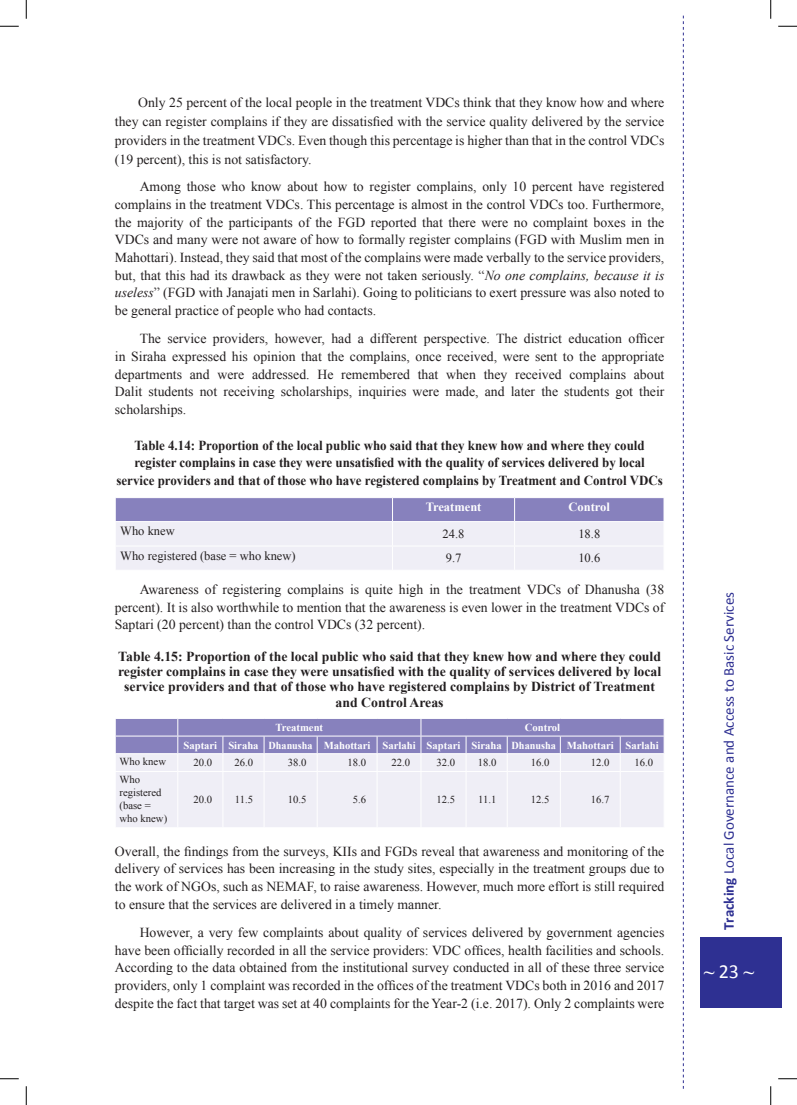
<style>
.page{position:relative;width:797px;height:1105px;background:#fff}
.page>*{position:absolute;margin:0;border:0;box-sizing:border-box;transform-origin:0 0}
.t1{font:700 20px "Times New Roman";color:#fff}
.t2{font:15px "Calibri";color:#2e3092}
.t3{font:13.75px/17.8px "Times New Roman";color:#231f20;text-align:justify}
.t4{font:700 13.75px/15.1px "Times New Roman";color:#231f20;text-align:center}
.t5{font:700 13.75px/17.8px "Times New Roman";color:#231f20;text-align:center;scale:.94 1}
.t6{font:12.5px "Times New Roman";color:#231f20}
.t7{font:700 12.5px "Times New Roman";color:#fff}
.t8{font:10.62px/12.8px "Times New Roman";color:#231f20}
.t9{font:700 10.62px/17.6px "Times New Roman";color:#fff}
.s1{font-style:italic}
.s2{font-weight:700}
.s3{font-family:"Calibri";font-weight:400}
</style>
<div class="page">
<div style="left:699px;top:937px;width:82px;height:71px;background:#2e3092"></div>
<svg style="left:683px;top:16px;width:1px;height:1073px"></svg>
<svg style="left:115px;top:498px;width:549px;height:72px;background:#cecce4"></svg>
<hr style="left:514px;top:521px;width:150px;height:1px;background:#fff">
<div style="left:116px;top:772px;width:547px;height:55px;background:#efeef6"></div>
<hr style="left:177px;top:772px;width:1px;height:55px;background:#fff">
<hr style="left:223px;top:772px;width:1px;height:55px;background:#fff">
<hr style="left:264px;top:772px;width:1px;height:55px;background:#fff">
<hr style="left:317px;top:772px;width:1px;height:55px;background:#fff">
<hr style="left:377px;top:772px;width:1px;height:55px;background:#fff">
<hr style="left:420px;top:772px;width:1px;height:55px;background:#fff">
<hr style="left:466px;top:772px;width:1px;height:55px;background:#fff">
<hr style="left:507px;top:772px;width:1px;height:55px;background:#fff">
<hr style="left:560px;top:772px;width:1px;height:55px;background:#fff">
<hr style="left:620px;top:772px;width:1px;height:55px;background:#fff">
<svg style="left:115px;top:718px;width:549px;height:53px;background:#afabd3"></svg>
<hr style="left:620px;top:753px;width:44px;height:1px;background:#fff">
<svg style="left:0;top:25px;width:19px;height:2px"></svg>
<svg style="left:778px;top:25px;width:19px;height:2px"></svg>
<svg style="left:0;top:1078px;width:19px;height:1px"></svg>
<svg style="left:778px;top:1078px;width:19px;height:1px"></svg>
<svg style="left:25px;top:0;width:2px;height:19px"></svg>
<svg style="left:25px;top:1086px;width:2px;height:19px"></svg>
<svg style="left:770px;top:0;width:1px;height:19px"></svg>
<svg style="left:770px;top:1086px;width:1px;height:19px"></svg>
<p class="t3" style="left:115px;top:92px;width:551px;line-height:19px;text-indent:23px">Only 25 percent of the local people in the treatment VDCs think that they know how and where they can register complains if they are dissatisfied with the service quality delivered by the service providers in the treatment VDCs. Even though this percentage is higher than that in the control VDCs (19 percent), this is not satisfactory.</p>
<p class="t3" style="left:115px;top:177px;width:551px;text-indent:25px">Among those who know about how to register complains, only 10 percent have registered complains in the treatment VDCs. This percentage is almost in the control VDCs too. Furthermore, the majority of the participants of the FGD reported that there were no complaint boxes in the VDCs and many were not aware of how to formally register complains (FGD with Muslim men in Mahottari). Instead, they said that most of the complains were made verbally to the service providers, but, that this had its drawback as they were not taken seriously. “<span class="s1">No one complains, because it is useless</span>” (FGD with Janajati men in Sarlahi). Going to politicians to exert pressure was also noted to be general practice of people who had contacts.</p>
<p class="t3" style="left:115px;top:330px;width:551px;text-indent:25px">The service providers, however, had a different perspective. The district education officer in Siraha expressed his opinion that the complains, once received, were sent to the appropriate departments and were addressed. He remembered that when they received complains about Dalit students not receiving scholarships, inquiries were made, and later the students got their scholarships.</p>
<p class="t5" style="left:116px;top:436px;width:582px">Table 4.14: Proportion of the local public who said that they knew how and where they could register complains in case they were unsatisfied with the quality of services delivered by local service providers and that of those who have registered complains by Treatment and Control VDCs</p>
<p class="t7" style="left:425px;top:498px;width:57px">Treatment</p>
<p class="t7" style="left:568px;top:498px;width:43px">Control</p>
<p class="t6" style="left:120px;top:523px;width:56px">Who knew</p>
<p class="t6" style="left:442px;top:526px;width:23px">24.8</p>
<p class="t6" style="left:578px;top:526px;width:23px">18.8</p>
<p class="t6" style="left:120px;top:547px;width:177px">Who registered (base = who knew)</p>
<p class="t6" style="left:446px;top:550px;width:17px">9.7</p>
<p class="t6" style="left:578px;top:550px;width:23px">10.6</p>
<p class="t3" style="left:115px;top:580px;width:551px;text-indent:25px">Awareness of registering complains is quite high in the treatment VDCs of Dhanusha (38 percent). It is also worthwhile to mention that the awareness is even lower in the treatment VDCs of Saptari (20 percent) than the control VDCs (32 percent).</p>
<p class="t4" style="left:118px;top:649px;width:544px">Table 4.15: Proportion of the local public who said that they knew how and where they could register complains in case they were unsatisfied with the quality of services delivered by local service providers and that of those who have registered complains by District of Treatment and Control Areas</p>
<p class="t9" style="left:275px;top:718px;width:49px">Treatment</p>
<p class="t9" style="left:183px;top:718px;width:477px;text-indent:341px">Control<br>Saptari Siraha Dhanusha Mahottari Sarlahi Saptari Siraha Dhanusha Mahottari Sarlahi</p>
<p class="t8" style="left:119px;top:755px;width:48px">Who knew</p>
<p class="t8" style="left:193px;top:756px;width:20px">20.0</p>
<p class="t8" style="left:234px;top:756px;width:20px">26.0</p>
<p class="t8" style="left:288px;top:756px;width:20px">38.0</p>
<p class="t8" style="left:347px;top:756px;width:20px">18.0</p>
<p class="t8" style="left:391px;top:756px;width:20px">22.0</p>
<p class="t8" style="left:436px;top:756px;width:20px">32.0</p>
<p class="t8" style="left:477px;top:756px;width:20px">18.0</p>
<p class="t8" style="left:531px;top:756px;width:20px">16.0</p>
<p class="t8" style="left:590px;top:756px;width:20px">12.0</p>
<p class="t8" style="left:634px;top:756px;width:20px">16.0</p>
<p class="t8" style="left:119px;top:773px;width:49px">Who registered (base = who knew)</p>
<p class="t8" style="left:193px;top:793px;width:20px">20.0</p>
<p class="t8" style="left:235px;top:793px;width:20px">11.5</p>
<p class="t8" style="left:288px;top:793px;width:20px">10.5</p>
<p class="t8" style="left:353px;top:793px;width:15px">5.6</p>
<p class="t8" style="left:436px;top:793px;width:20px">12.5</p>
<p class="t8" style="left:478px;top:793px;width:20px">11.1</p>
<p class="t8" style="left:531px;top:793px;width:20px">12.5</p>
<p class="t8" style="left:590px;top:793px;width:20px">16.7</p>
<p class="t3" style="left:115px;top:842px;width:551px">Overall, the findings from the surveys, KIIs and FGDs reveal that awareness and monitoring of the delivery of services has been increasing in the study sites, especially in the treatment groups due to the work of NGOs, such as NEMAF, to raise awareness. However, much more effort is still required to ensure that the services are delivered in a timely manner.</p>
<p class="t3" style="left:115px;top:923px;width:551px;text-indent:25px">However, a very few complaints about quality of services delivered by government agencies have been officially recorded in all the service providers: VDC offices, health facilities and schools.<br>According to the data obtained from the institutional survey conducted in all of these three service providers, only 1 complaint was recorded in the offices of the treatment VDCs both in 2016 and 2017 despite the fact that target was set at 40 complaints for the Year-2 (i.e. 2017). Only 2 complaints were</p>
<p class="t2" style="left:719px;top:930px;width:339px;rotate:-90deg"><span class="s2">Tracking</span> Local Governance and Access to Basic Services</p>
<h1 class="t1" style="left:703px;top:957px;width:52px">~ <span class="s3">23</span> ~</h1>
</div>
